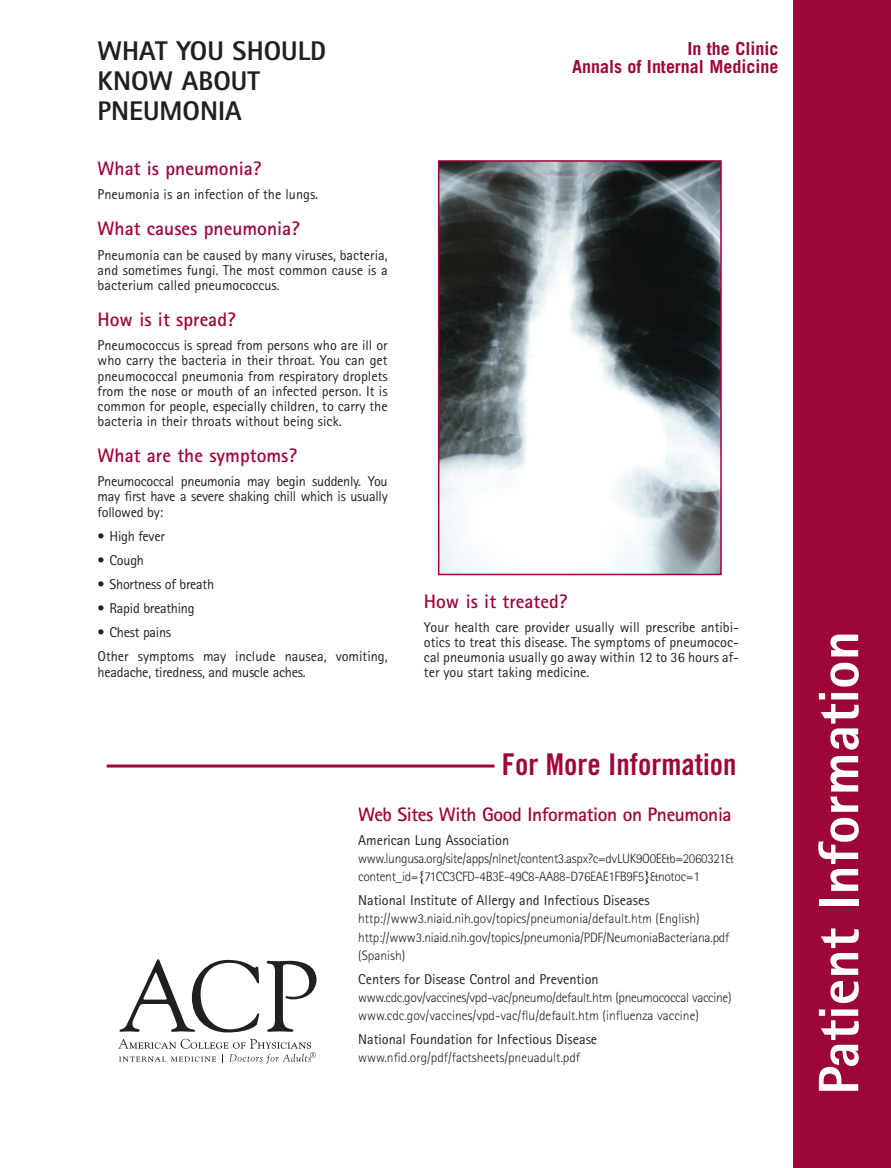
<style>
.page{position:relative;width:891px;height:1168px;background:#fff}
.page>*{position:absolute;margin:0;border:0;box-sizing:border-box;transform-origin:0 0}
.t1{font:800 57px "Rotis Sans Serif";color:#fff}
.t2{font:30px "Trade Gothic Bold Cond Twenty";color:#9d053a}
.t3{font:800 27px/30px "Rotis Sans Serif";color:#231f20}
.t4{font:700 19.5px "Rotis Sans Serif";color:#9d053a}
.t5{font:700 19.5px "Rotis Sans Serif";letter-spacing:-.02em;color:#9d053a}
.t6{font:700 18px/18px "Trade Gothic";color:#9d053a;text-align:right}
.t7{font:14.25px/15.1px "Rotis Sans Serif";color:#231f20;text-align:justify}
.t8{font:14.25px "Rotis Sans Serif";letter-spacing:-.02em;color:#231f20}
.t9{font:300 13.5px/18px "Rotis Sans Serif";letter-spacing:-.015em;color:#231f20}
</style>
<div class="page">
<div style="left:793px;top:0;width:98px;height:1167px;background:#9d053a"></div>
<hr style="left:107px;top:764px;width:388px;height:3px;background:#9d053a">
<svg style="left:120px;top:959px;width:140px;height:73px"></svg>
<svg style="left:267px;top:960px;width:50px;height:72px"></svg>
<svg style="left:118px;top:1038px;width:198px;height:25px"></svg>
<img style="left:441px;top:163px;width:278px;height:409px">
<div style="left:438px;top:160px;width:284px;height:415px;border:2px solid #9d053a"></div>
<h3 class="t3" style="left:98px;top:39px;width:230px">WHAT YOU SHOULD<br>KNOW ABOUT<br>PNEUMONIA</h3>
<h3 class="t4" style="left:98px;top:162px;width:165px">What is pneumonia?</h3>
<p class="t7" style="left:98px;top:188px;width:222px">Pneumonia is an infection of the lungs.</p>
<h3 class="t4" style="left:98px;top:222px;width:204px">What causes pneumonia?</h3>
<p class="t7" style="left:98px;top:248px;width:292px">Pneumonia can be caused by many viruses, bacteria, and sometimes fungi. The most common cause is a bacterium called pneumococcus.</p>
<h3 class="t4" style="left:98px;top:312px;width:140px">How is it spread?</h3>
<p class="t7" style="left:98px;top:339px;width:292px">Pneumococcus is spread from persons who are ill or who carry the bacteria in their throat. You can get pneumococcal pneumonia from respiratory droplets from the nose or mouth of an infected person. It is common for people, especially children, to carry the bacteria in their throats without being sick.</p>
<h3 class="t4" style="left:98px;top:448px;width:201px">What are the symptoms?</h3>
<p class="t7" style="left:98px;top:475px;width:292px">Pneumococcal pneumonia may begin suddenly. You may first have a severe shaking chill which is usually followed by:</p>
<p class="t8" style="left:98px;top:530px;width:69px">• High fever</p>
<p class="t7" style="left:98px;top:553px;width:48px">• Cough</p>
<p class="t8" style="left:98px;top:579px;width:118px">• Shortness of breath</p>
<p class="t8" style="left:98px;top:603px;width:99px">• Rapid breathing</p>
<p class="t7" style="left:98px;top:621px;width:292px;line-height:24.2px">• Chest pains<br>Other symptoms may include nausea, vomiting,</p>
<p class="t8" style="left:98px;top:666px;width:209px">headache, tiredness, and muscle aches.</p>
<p class="t6" style="left:572px;top:41px;width:208px">In the Clinic<br>Annals of Internal Medicine</p>
<h3 class="t4" style="left:424px;top:594px;width:145px">How is it treated?</h3>
<p class="t7" style="left:424px;top:620px;width:317px">Your health care provider usually will prescribe antibi&shy;otics to treat this disease. The symptoms of pneumococ&shy;cal pneumonia usually go away within 12 to 36 hours af&shy;ter you start taking medicine.</p>
<h2 class="t2" style="left:502px;top:753px;width:236px">For More Information</h2>
<h3 class="t5" style="left:358px;top:807px;width:375px">Web Sites With Good Information on Pneumonia</h3>
<p class="t7" style="left:358px;top:834px;width:153px">American Lung Association</p>
<p class="t9" style="left:358px;top:851px;width:377px">www.lungusa.org/site/apps/nlnet/content3.aspx?c=dvLUK9O0E&amp;b=2060321&amp; content_id={71CC3CFD-4B3E-49C8-AA88-D76EAE1FB9F5}&amp;notoc=1</p>
<p class="t7" style="left:358px;top:894px;width:293px">National Institute of Allergy and Infectious Diseases</p>
<p class="t9" style="left:358px;top:911px;width:373px">http://www3.niaid.nih.gov/topics/pneumonia/default.htm (English) http://www3.niaid.nih.gov/topics/pneumonia/PDF/NeumoniaBacteriana.pdf (Spanish)</p>
<p class="t7" style="left:358px;top:972px;width:242px">Centers for Disease Control and Prevention</p>
<p class="t9" style="left:358px;top:989px;width:375px">www.cdc.gov/vaccines/vpd-vac/pneumo/default.htm (pneumococcal vaccine) www.cdc.gov/vaccines/vpd-vac/flu/default.htm (influenza vaccine)</p>
<p class="t7" style="left:358px;top:1032px;width:241px">National Foundation for Infectious Disease</p>
<p class="t9" style="left:358px;top:1049px;width:223px">www.nfid.org/pdf/factsheets/pneuadult.pdf</p>
<h1 class="t1" style="left:819px;top:1094px;width:465px;rotate:-90deg">Patient Information</h1>
</div>
